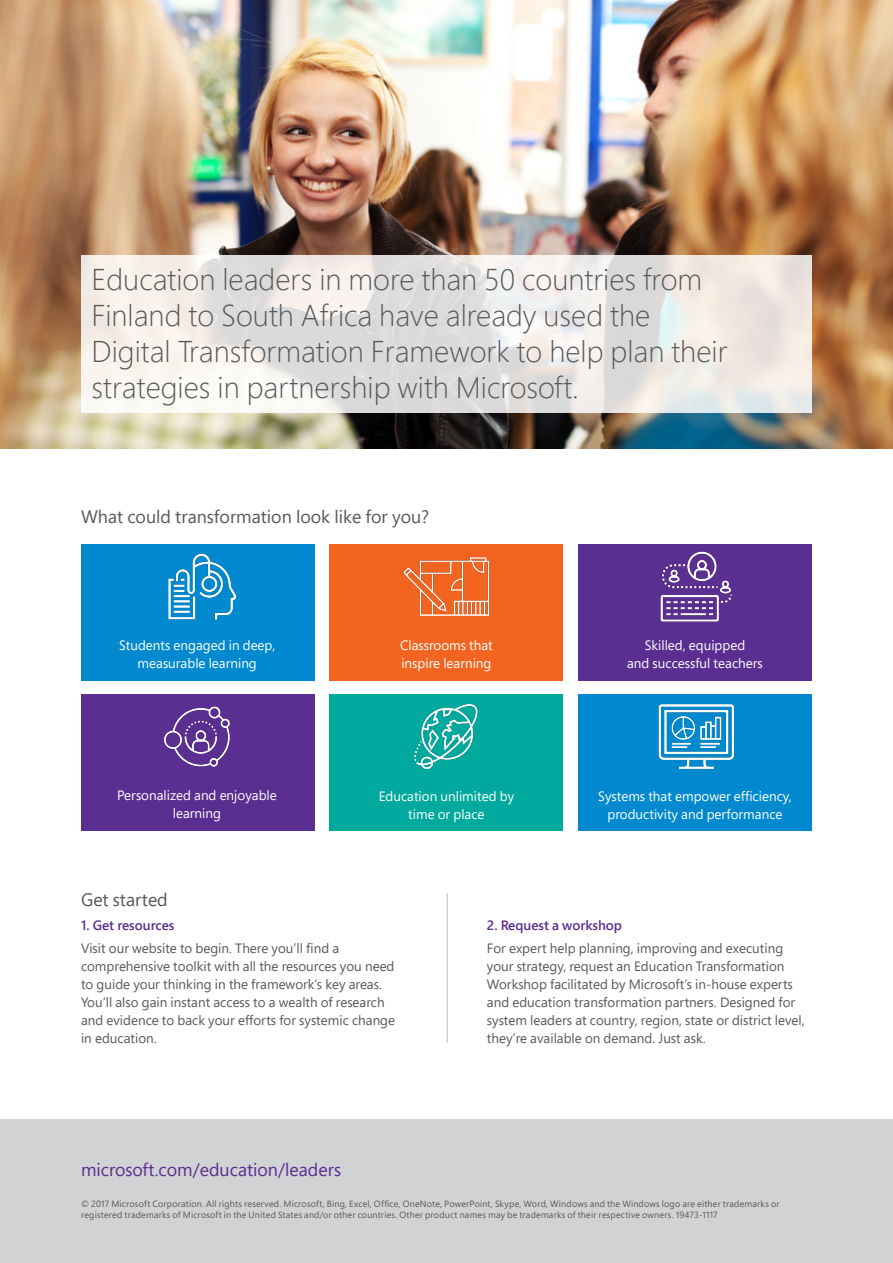
<style>
.page{position:relative;width:893px;height:1263px;background:#fff}
.page>*{position:absolute;margin:0;border:0;box-sizing:border-box;transform-origin:0 0}
.Intro_1{font:300 30px/36px "Segoe Pro";color:#57585a}
.Body_Heading{font:18px "Segoe Pro";color:#57585a}
.Heading_Section{font:18px "Segoe Pro";color:#5b2e91}
.Body_Copy_2pt_after{font:13.5px/18px "Segoe Pro";color:#57585a}
.Body_Copy_2pt_after-2{font:13.5px/18px "Segoe Pro";color:#fff;text-align:center}
.Body_Copy_2pt_after-3{font:600 13.5px "Segoe Pro";color:#5b2e91}
.Appendix{font:9px/10.8px "Segoe Pro";letter-spacing:.02em;color:#57585a}
</style>
<div class="page">
<div style="left:0;top:1119px;width:893px;height:144px;background:#d1d2d4"></div>
<img style="left:0;top:0;width:893px;height:449px">
<svg style="left:81px;top:255px;width:731px;height:157px"></svg>
<hr style="left:446px;top:893px;width:2px;height:150px;background:#d1d2d4">
<div style="left:81px;top:544px;width:234px;height:136px;background:#0089cf"></div>
<div style="left:81px;top:695px;width:234px;height:136px;background:#5b2e91"></div>
<div style="left:330px;top:544px;width:233px;height:136px;background:#f36421"></div>
<div style="left:330px;top:695px;width:233px;height:136px;background:#00a99d"></div>
<div style="left:578px;top:544px;width:234px;height:136px;background:#5b2e91"></div>
<div style="left:578px;top:695px;width:234px;height:136px;background:#0089cf"></div>
<img style="left:168px;top:553px;width:69px;height:67px">
<img style="left:403px;top:557px;width:87px;height:59px">
<img style="left:660px;top:551px;width:72px;height:71px">
<img style="left:164px;top:706px;width:66px;height:61px">
<img style="left:414px;top:704px;width:64px;height:66px">
<img style="left:658px;top:704px;width:77px;height:65px">
<p class="Intro_1" style="left:92px;top:261px;width:638px">Education leaders in more than 50 countries from Finland to South Africa have already used the Digital Transformation Framework to help plan their strategies in partnership with Microsoft.</p>
<p class="Body_Heading" style="left:81px;top:504px;width:350px">What could transformation look like for you?</p>
<p class="Body_Copy_2pt_after-2" style="left:119px;top:636px;width:158px">Students engaged in deep, measurable learning</p>
<p class="Body_Copy_2pt_after-2" style="left:400px;top:636px;width:94px;text-align:left">Classrooms that inspire learning</p>
<p class="Body_Copy_2pt_after-2" style="left:627px;top:636px;width:137px">Skilled, equipped<br>and successful teachers</p>
<p class="Body_Copy_2pt_after-2" style="left:117px;top:786px;width:161px">Personalized and enjoyable learning</p>
<p class="Body_Copy_2pt_after-2" style="left:379px;top:787px;width:137px">Education unlimited by time or place</p>
<p class="Body_Copy_2pt_after-2" style="left:598px;top:787px;width:195px">Systems that empower efficiency, productivity and performance</p>
<p class="Body_Heading" style="left:81px;top:887px;width:88px">Get started</p>
<p class="Body_Copy_2pt_after-3" style="left:81px;top:916px;width:95px">1. Get resources</p>
<p class="Body_Copy_2pt_after" style="left:81px;top:938px;width:316px">Visit our website to begin. There you’ll find a comprehensive toolkit with all the resources you need to guide your thinking in the framework’s key areas.<br>You’ll also gain instant access to a wealth of research and evidence to back your efforts for systemic change in education.</p>
<p class="Body_Copy_2pt_after-3" style="left:487px;top:916px;width:137px">2. Request a workshop</p>
<p class="Body_Copy_2pt_after" style="left:487px;top:938px;width:319px">For expert help planning, improving and executing your strategy, request an Education Transformation Workshop facilitated by Microsoft’s in-house experts and education transformation partners. Designed for system leaders at country, region, state or district level, they’re available on demand. Just ask.</p>
<p class="Heading_Section" style="left:81px;top:1157px;width:262px">microsoft.com/education/leaders</p>
<p class="Appendix" style="left:81px;top:1198px;width:700px">© 2017 Microsoft Corporation. All rights reserved. Microsoft, Bing, Excel, Office, OneNote, PowerPoint, Skype, Word, Windows and the Windows logo are either trademarks or registered trademarks of Microsoft in the United States and/or other countries. Other product names may be trademarks of their respective owners. 19473-1117</p>
</div>
